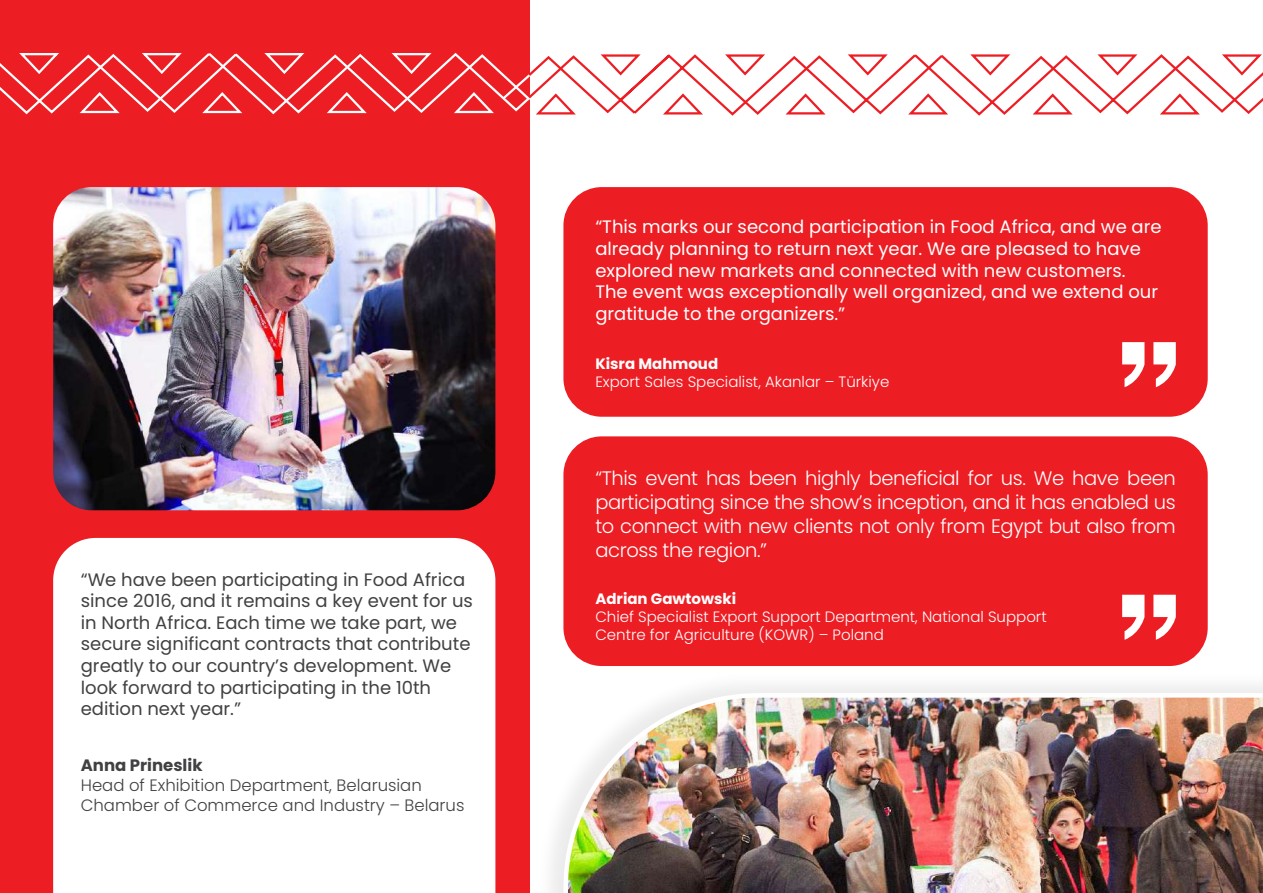
<style>
.page{position:relative;width:1263px;height:893px;background:#fff}
.page>*{position:absolute;margin:0;border:0;box-sizing:border-box;transform-origin:0 0}
.t1{font:300 19.5px/24px "Poppins";letter-spacing:-.02em;color:#fff;text-align:justify}
.t2{font:18px/21.6px "Poppins";color:#414042}
.t3{font:18px/21.6px "Poppins";color:#fff}
.t4{font:300 16.5px/19.8px "Poppins";color:#414042}
.t5{font:700 16.5px "Poppins";color:#414042}
.t6{font:300 15px/18px "Poppins";color:#fff}
.t7{font:700 15px "Poppins";color:#fff}
</style>
<div class="page">
<div style="left:0;top:0;width:529px;height:893px;background:#ed1d24"></div>
<img style="left:53px;top:187px;width:442px;height:323px">
<div style="left:53px;top:538px;width:442px;height:355px;background:#fff"></div>
<div style="left:563px;top:436px;width:645px;height:230px;background:#ed1d24;border-radius:38px"></div>
<div style="left:563px;top:187px;width:645px;height:230px;background:#ed1d24;border-radius:38px"></div>
<svg style="left:1122px;top:342px;width:22px;height:45px"></svg>
<svg style="left:1153px;top:342px;width:23px;height:45px"></svg>
<svg style="left:1122px;top:595px;width:22px;height:45px"></svg>
<svg style="left:1153px;top:595px;width:23px;height:45px"></svg>
<div style="left:536px;top:670px;width:727px;height:223px;background:#000;opacity:.08"></div>
<img style="left:561px;top:691px;width:702px;height:202px">
<svg style="left:0;top:51px;width:1263px;height:70px"></svg>
<p class="t2" style="left:81px;top:569px;width:394px">“We have been participating in Food Africa since 2016, and it remains a key event for us in North Africa. Each time we take part, we secure significant contracts that contribute greatly to our country’s development. We look forward to participating in the 10th edition next year.”</p>
<p class="t5" style="left:81px;top:756px;width:123px">Anna Prineslik</p>
<p class="t4" style="left:81px;top:775px;width:385px">Head of Exhibition Department, Belarusian<br>Chamber of Commerce and Industry – Belarus</p>
<p class="t3" style="left:595px;top:216px;width:568px">“This marks our second participation in Food Africa, and we are already planning to return next year. We are pleased to have explored new markets and connected with new customers.<br>The event was exceptionally well organized, and we extend our gratitude to the organizers.”</p>
<p class="t7" style="left:595px;top:355px;width:124px">Kisra Mahmoud</p>
<p class="t6" style="left:595px;top:373px;width:296px">Export Sales Specialist, Akanlar – Türkiye</p>
<p class="t1" style="left:595px;top:466px;width:582px">“This event has been highly beneficial for us. We have been participating since the show’s inception, and it has enabled us to connect with new clients not only from Egypt but also from across the region.”</p>
<p class="t7" style="left:595px;top:590px;width:142px">Adrian Gawtowski</p>
<p class="t6" style="left:595px;top:608px;width:453px">Chief Specialist Export Support Department, National Support<br>Centre for Agriculture (KOWR) – Poland</p>
</div>
